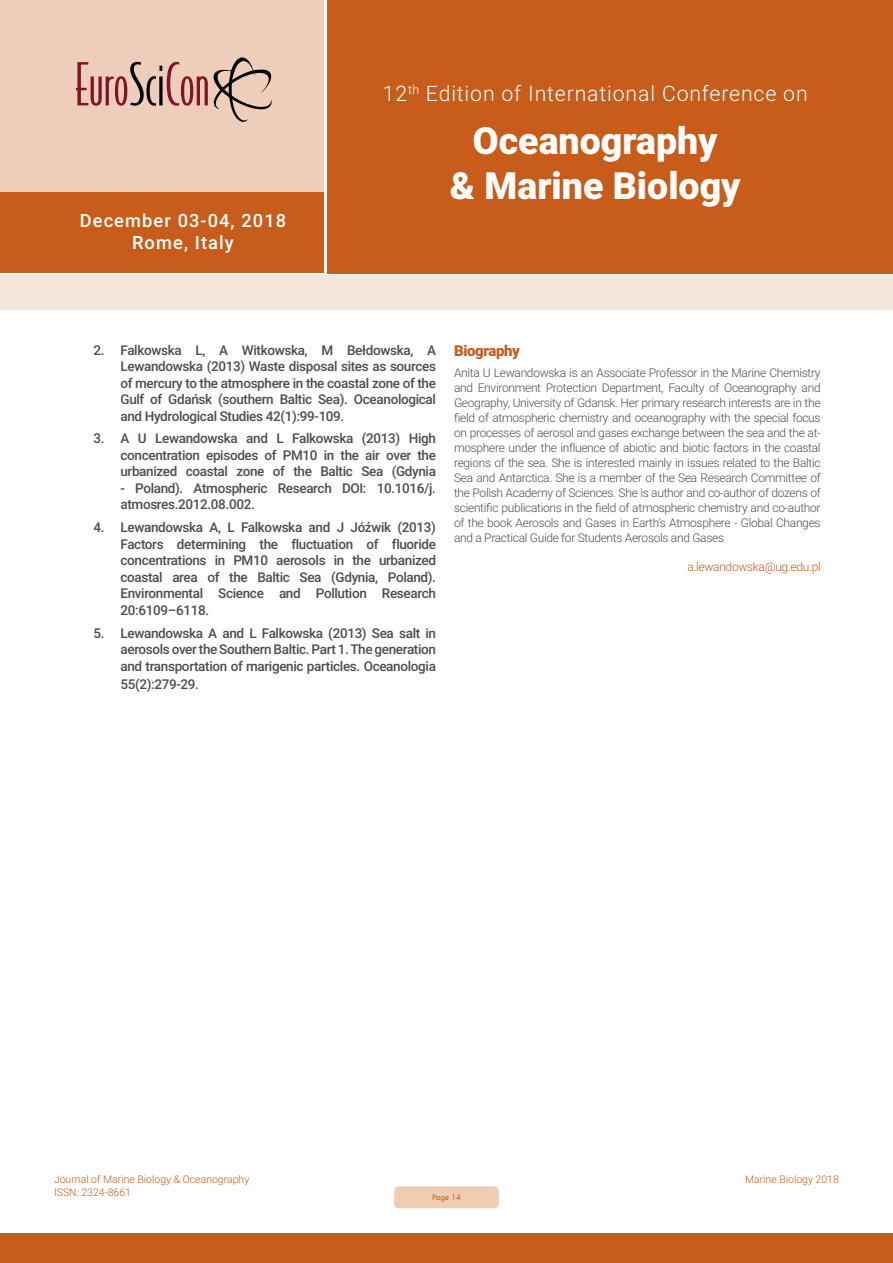
<style>
.page{position:relative;width:893px;height:1263px;background:#fff}
.page>*{position:absolute;margin:0;border:0;box-sizing:border-box;transform-origin:0 0}
.t1{font:900 37.5px/45px "Roboto";color:#fff;text-align:center}
.t2{font:300 21.3px "Roboto";letter-spacing:.04em;color:#fff}
.t3{font:500 18.3px/21.9px "Roboto";letter-spacing:.06em;color:#fff;text-align:center}
.t4{font:900 15px "Roboto";letter-spacing:-.025em;color:#c85c1a}
.t5{font:500 13.5px/16.5px "Roboto";letter-spacing:-.025em;color:#4d4d4f;text-align:justify}
.t6{font:300 12px/15px "Roboto";letter-spacing:-.025em;color:#4d4d4f;text-align:justify}
.t7{font:300 12px "Roboto";letter-spacing:-.025em;color:#c85c1a}
.t8{font:300 10.5px/12.6px "Roboto";color:#c85c1a}
.t9{font:9px "Tw Cen";letter-spacing:-.02em;color:#c85c1a;scale:.95 1}
</style>
<div class="page">
<div style="left:0;top:0;width:323px;height:193px;background:#eeceba"></div>
<div style="left:1px;top:193px;width:323px;height:80px;background:#c85c1a"></div>
<div style="left:327px;top:0;width:566px;height:273px;background:#c85c1a"></div>
<div style="left:1px;top:275px;width:892px;height:35px;background:#f6e6dc"></div>
<svg style="left:76px;top:57px;width:196px;height:65px"></svg>
<div style="left:0;top:1233px;width:893px;height:30px;background:#c85c1a"></div>
<div style="left:394px;top:1186px;width:105px;height:22px;background:#f0ccb2;border-radius:4px"></div>
<h3 class="t3" style="left:80px;top:209px;width:208px">December 03-04, 2018<br>Rome, Italy</h3>
<h2 class="t2" style="left:383px;top:78px;width:426px">12<sup>th</sup> Edition of International Conference on</h2>
<h1 class="t1" style="left:450px;top:117px;width:292px">Oceanography<br>&amp; Marine Biology</h1>
<p class="t5" style="left:120px;top:341px;width:317px;text-indent:-27px">2. Falkowska L, A Witkowska, M Bełdowska, A Lewandowska (2013) Waste disposal sites as sources of mercury to the atmosphere in the coastal zone of the Gulf of Gdańsk (southern Baltic Sea). Oceanological and Hydrological Studies 42(1):99-109.</p>
<p class="t5" style="left:120px;top:430px;width:317px;text-indent:-27px">3. A U Lewandowska and L Falkowska (2013) High concentration episodes of PM10 in the air over the urbanized coastal zone of the Baltic Sea (Gdynia</p>
<p class="t5" style="left:120px;top:479px;width:317px">- Poland). Atmospheric Research DOI: 10.1016/j. atmosres.2012.08.002.</p>
<p class="t5" style="left:120px;top:519px;width:317px;text-indent:-27px">4. Lewandowska A, L Falkowska and J Jóźwik (2013)<br>Factors determining the fluctuation of fluoride concentrations in PM10 aerosols in the urbanized coastal area of the Baltic Sea (Gdynia, Poland).<br>Environmental Science and Pollution Research 20:6109–6118.</p>
<p class="t5" style="left:120px;top:624px;width:317px;text-indent:-27px">5. Lewandowska A and L Falkowska (2013) Sea salt in aerosols over the Southern Baltic. Part 1. The generation and transportation of marigenic particles. Oceanologia</p>
<p class="t5" style="left:120px;top:675px;width:80px">55(2):279-29.</p>
<p class="t4" style="left:454px;top:340px;width:67px">Biography</p>
<p class="t6" style="left:454px;top:365px;width:368px">Anita U Lewandowska is an Associate Professor in the Marine Chemistry and Environment Protection Department, Faculty of Oceanography and Geography, University of Gdansk. Her primary research interests are in the field of atmospheric chemistry and oceanography with the special focus on processes of aerosol and gases exchange between the sea and the at&shy;mosphere under the influence of abiotic and biotic factors in the coastal regions of the sea. She is interested mainly in issues related to the Baltic Sea and Antarctica. She is a member of the Sea Research Committee of the Polish Academy of Sciences. She is author and co-author of dozens of scientific publications in the field of atmospheric chemistry and co-author of the book Aerosols and Gases in Earth’s Atmosphere - Global Changes and a Practical Guide for Students Aerosols and Gases</p>
<p class="t7" style="left:687px;top:558px;width:135px">a.lewandowska@ug.edu.pl</p>
<p class="t8" style="left:54px;top:1173px;width:197px">Journal of Marine Biology &amp; Oceanography<br>ISSN: 2324-8661</p>
<p class="t9" style="left:432px;top:1192px;width:32px">Page 14</p>
<p class="t8" style="left:745px;top:1173px;width:95px">Marine Biology 2018</p>
</div>
